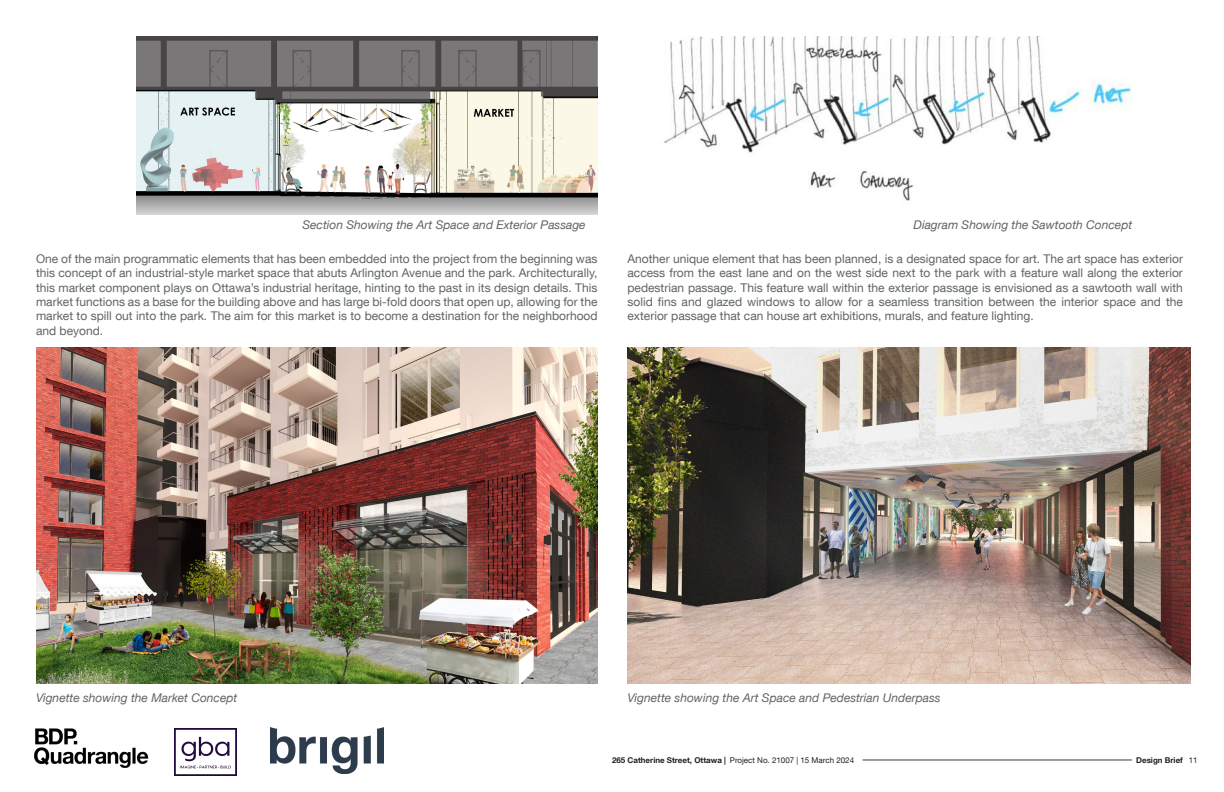
<style>
.page{position:relative;width:1224px;height:792px;background:#fff}
.page>*{position:absolute;margin:0;border:0;box-sizing:border-box;transform-origin:0 0}
.t1{font:12px/14.4px "Helvetica Neue LT Com";color:#5f6465;text-align:justify}
.t2{font:italic 12px "Helvetica Neue LT Com";color:#5f6465}
.t3{font:8px "Helvetica Neue LT Com";color:#231f20}
.t4{font:700 8px "Helvetica Neue LT Com";color:#231f20}
.s1{font-weight:700}
.s2{font-weight:400}
</style>
<div class="page">
<img style="left:34px;top:728px;width:115px;height:40px">
<img style="left:175px;top:728px;width:61px;height:47px">
<img style="left:270px;top:728px;width:113px;height:45px">
<hr style="left:863px;top:760px;width:269px;height:1px;background:#2c3c4d">
<img style="left:36px;top:348px;width:562px;height:335px">
<img style="left:628px;top:348px;width:562px;height:335px">
<img style="left:664px;top:36px;width:468px;height:165px">
<img style="left:137px;top:36px;width:461px;height:179px">
<p class="t2" style="left:302px;top:220px;width:285px">Section Showing the Art Space and Exterior Passage</p>
<p class="t2" style="left:914px;top:220px;width:220px">Diagram Showing the Sawtooth Concept</p>
<p class="t1" style="left:36px;top:252px;width:563px">One of the main programmatic elements that has been embedded into the project from the beginning was this concept of an industrial-style market space that abuts Arlington Avenue and the park. Architecturally, this market component plays on Ottawa’s industrial heritage, hinting to the past in its design details. This market functions as a base for the building above and has large bi-fold doors that open up, allowing for the market to spill out into the park. The aim for this market is to become a destination for the neighborhood and beyond.</p>
<p class="t1" style="left:627px;top:252px;width:557px">Another unique element that has been planned, is a designated space for art. The art space has exterior access from the east lane and on the west side next to the park with a feature wall along the exterior pedestrian passage. This feature wall within the exterior passage is envisioned as a sawtooth wall with solid fins and glazed windows to allow for a seamless transition between the interior space and the exterior passage that can house art exhibitions, murals, and feature lighting.</p>
<p class="t2" style="left:36px;top:693px;width:203px">Vignette showing the Market Concept</p>
<p class="t2" style="left:628px;top:693px;width:315px">Vignette showing the Art Space and Pedestrian Underpass</p>
<p class="t3" style="left:612px;top:757px;width:244px"><span class="s1">265 Catherine Street, Ottawa |</span> Project No. 21007 | 15 March 2024</p>
<p class="t4" style="left:1136px;top:757px;width:63px">Design Brief <span class="s2">11</span></p>
</div>
